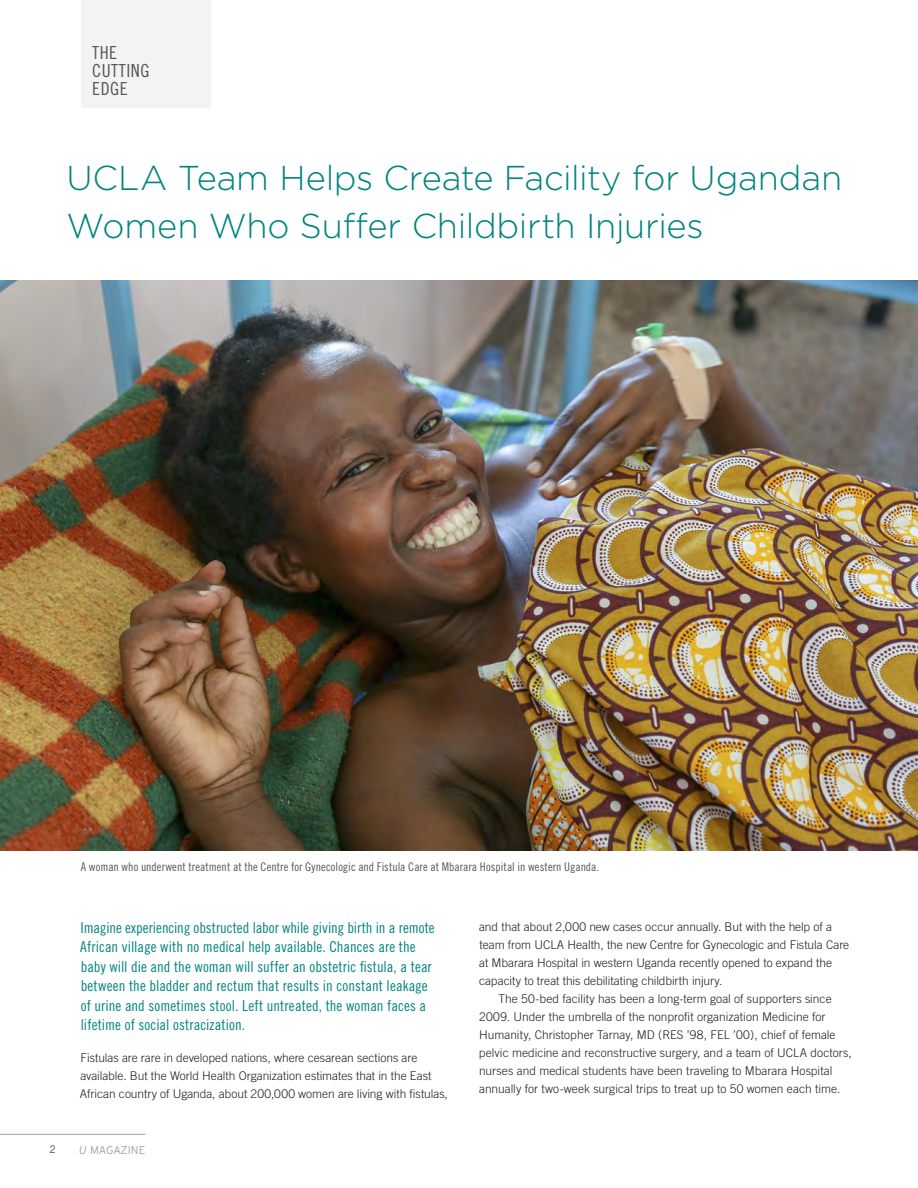
<style>
.page{position:relative;width:918px;height:1188px;background:#fff}
.page>*{position:absolute;margin:0;border:0;box-sizing:border-box;transform-origin:0 0}
._4__CS_Headings__TG{font:300 34.5px/48px "Gotham";letter-spacing:-.005em;color:#00847e}
.CS_Tab_Head{font:18px/18px "Trade Gothic Cond Eighteen";letter-spacing:.03em;color:#57585a}
.Photo_Captions{font:15px/19.5px "Trade Gothic Cond Eighteen";letter-spacing:.005em;color:#00847e}
.Feature_2_Infographi{font:300 12px/18px "Trade Gothic";color:#231f20}
.Photo_Captions-2{font:12px "Trade Gothic Cond Eighteen";letter-spacing:.005em;color:#57585a}
.t1{font:300 11.25px "Interstate";letter-spacing:-.005em;color:#a2a19e}
.t2{font:300 10.5px "Trade Gothic";color:#231f20}
.s1{font-style:italic}
</style>
<div class="page">
<img style="left:0;top:280px;width:918px;height:570px">
<div style="left:81px;top:0;width:129px;height:108px;background:#f3f3f2"></div>
<hr style="left:0;top:1134px;width:145px;height:1px;background:#a2a19e">
<p class="CS_Tab_Head" style="left:92px;top:44px;width:59px">THE<br>CUTTING<br>EDGE</p>
<p class="_4__CS_Headings__TG" style="left:66px;top:152px;width:777px">UCLA Team Helps Create Facility for Ugandan<br>Women Who Suffer Childbirth Injuries</p>
<p class="Photo_Captions-2" style="left:81px;top:859px;width:520px">A woman who underwent treatment at the Centre for Gynecologic and Fistula Care at Mbarara Hospital in western Uganda.</p>
<p class="Photo_Captions" style="left:80px;top:918px;width:356px">Imagine experiencing obstructed labor while giving birth in a remote African village with no medical help available. Chances are the baby will die and the woman will suffer an obstetric fistula, a tear between the bladder and rectum that results in constant leakage of urine and sometimes stool. Left untreated, the woman faces a lifetime of social ostracization.</p>
<p class="Feature_2_Infographi" style="left:80px;top:1049px;width:370px">Fistulas are rare in developed nations, where cesarean sections are available. But the World Health Organization estimates that in the East<br>African country of Uganda, about 200,000 women are living with fistulas,</p>
<p class="t2" style="left:50px;top:1143px;width:7px">2</p>
<p class="t1" style="left:79px;top:1143px;width:68px"><span class="s1">U</span> MAGAZINE</p>
<p class="Feature_2_Infographi" style="left:479px;top:917px;width:372px">and that about 2,000 new cases occur annually. But with the help of a team from UCLA Health, the new Centre for Gynecologic and Fistula Care at Mbarara Hospital in western Uganda recently opened to expand the capacity to treat this debilitating childbirth injury.</p>
<p class="Feature_2_Infographi" style="left:479px;top:989px;width:374px;text-indent:19px">The 50-bed facility has been a long-term goal of supporters since 2009. Under the umbrella of the nonprofit organization Medicine for Humanity, Christopher Tarnay, MD (RES ’98, FEL ’00), chief of female pelvic medicine and reconstructive surgery, and a team of UCLA doctors, nurses and medical students have been traveling to Mbarara Hospital annually for two-week surgical trips to treat up to 50 women each time.</p>
</div>
